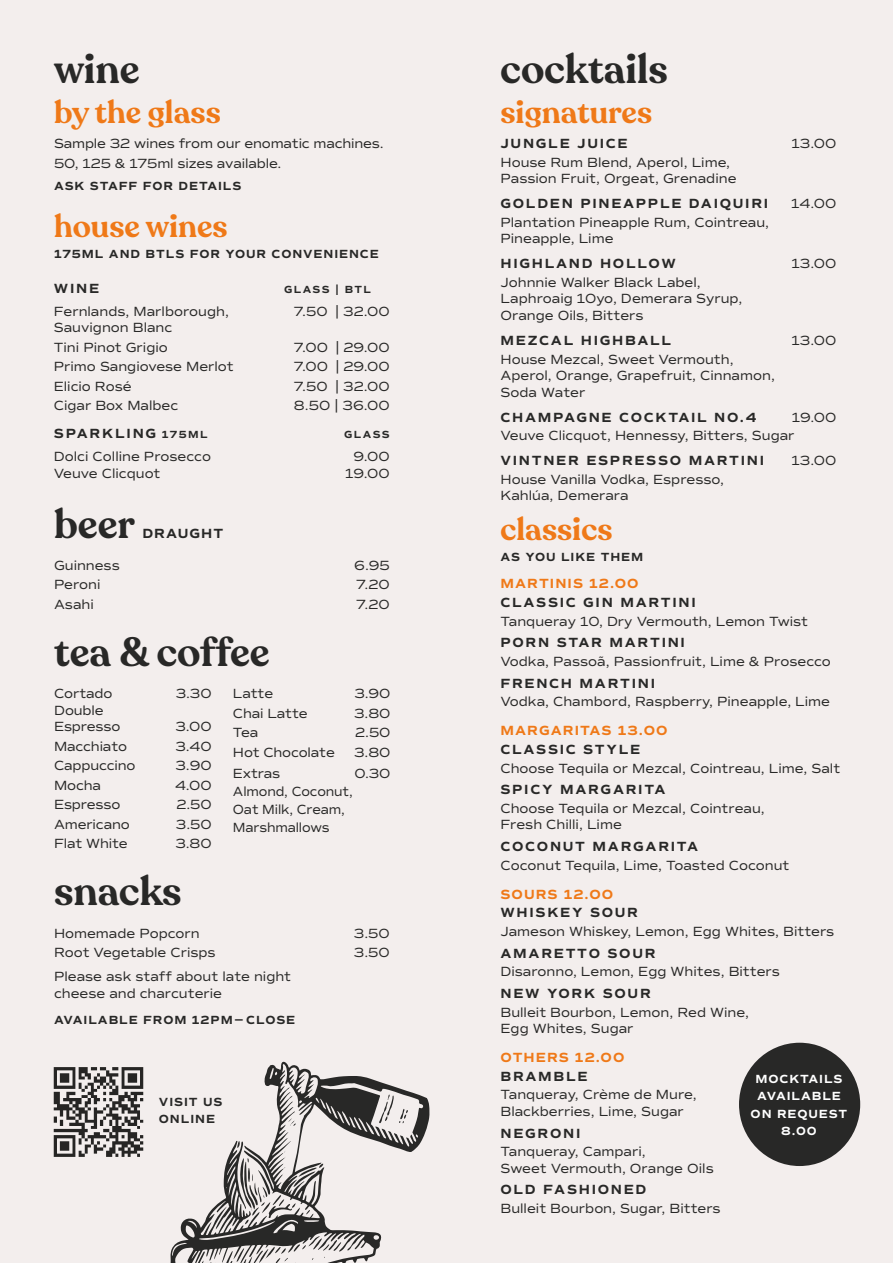
<style>
.page{position:relative;width:893px;height:1263px;background:#f3eeed}
.page>*{position:absolute;margin:0;border:0;box-sizing:border-box;transform-origin:0 0}
.t1{font:600 40.5px "Recoleta";color:#282827}
.t2{font:600 31.5px "Recoleta";color:#ef7918}
.t3{font:13.5px/16.5px "Commuters Sans";color:#282827}
.t4{font:700 13.5px "Commuters Sans";letter-spacing:.125em;color:#282827}
.t5{font:700 13.5px "Commuters Sans";letter-spacing:.075em;color:#ef7918}
.t6{font:13.5px/18px "Commuters Sans";color:#282827;scale:.96 1}
.t7{font:700 13.5px "Commuters Sans";letter-spacing:.075em;color:#282827}
.t8{font:700 12px/17.4px "Commuters Sans";letter-spacing:.075em;color:#282827}
.t9{font:700 12px/17.4px "Commuters Sans";letter-spacing:.075em;color:#fff;text-align:center}
.t10{font:700 10.5px "Commuters Sans";letter-spacing:.13em;color:#282827}
.s1{font-size:10.5px}
</style>
<div class="page">
<div style="left:739px;top:1043px;width:121px;height:123px;background:#282827;border-radius:50%"></div>
<svg style="left:53px;top:1061px;width:377px;height:202px"></svg>
<svg style="left:375px;top:1094px;width:33px;height:35px"></svg>
<svg style="left:288px;top:1118px;width:8px;height:8px"></svg>
<svg style="left:237px;top:1137px;width:86px;height:87px"></svg>
<svg style="left:193px;top:1251px;width:18px;height:12px"></svg>
<svg style="left:224px;top:1236px;width:117px;height:27px"></svg>
<h1 class="t1" style="left:54px;top:44px;width:87px">wine</h1>
<h1 class="t1" style="left:500px;top:44px;width:169px">cocktails</h1>
<h2 class="t2" style="left:54px;top:93px;width:168px">by the glass</h2>
<p class="t3" style="left:54px;top:134px;width:331px;line-height:19.6px">Sample 32 wines from our enomatic machines.<br>50, 125 &amp; 175ml sizes available.</p>
<p class="t8" style="left:54px;top:177px;width:189px">ASK STAFF FOR DETAILS</p>
<h2 class="t2" style="left:54px;top:206px;width:175px">house wines</h2>
<p class="t8" style="left:54px;top:245px;width:326px">175ML AND BTLS FOR YOUR CONVENIENCE</p>
<h2 class="t2" style="left:500px;top:93px;width:153px">signatures</h2>
<p class="t4" style="left:500px;top:135px;width:129px">JUNGLE JUICE</p>
<p class="t3" style="left:791px;top:135px;width:46px">13.00</p>
<p class="t3" style="left:500px;top:154px;width:237px">House Rum Blend, Aperol, Lime,<br>Passion Fruit, Orgeat, Grenadine</p>
<p class="t4" style="left:500px;top:195px;width:269px">GOLDEN PINEAPPLE DAIQUIRI</p>
<p class="t3" style="left:791px;top:195px;width:47px">14.00</p>
<p class="t3" style="left:500px;top:214px;width:270px">Plantation Pineapple Rum, Cointreau,<br>Pineapple, Lime</p>
<p class="t4" style="left:500px;top:255px;width:177px">HIGHLAND HOLLOW</p>
<p class="t3" style="left:791px;top:255px;width:46px">13.00</p>
<p class="t3" style="left:500px;top:274px;width:243px">Johnnie Walker Black Label,<br>Laphroaig 10yo, Demerara Syrup,<br>Orange Oils, Bitters</p>
<p class="t4" style="left:500px;top:332px;width:172px">MEZCAL HIGHBALL</p>
<p class="t3" style="left:791px;top:332px;width:46px">13.00</p>
<p class="t3" style="left:500px;top:351px;width:276px">House Mezcal, Sweet Vermouth,<br>Aperol, Orange, Grapefruit, Cinnamon,<br>Soda Water</p>
<p class="t4" style="left:500px;top:409px;width:257px">CHAMPAGNE COCKTAIL NO.4</p>
<p class="t4" style="left:54px;top:280px;width:47px">WINE</p>
<p class="t10" style="left:284px;top:283px;width:89px">GLASS | BTL</p>
<p class="t3" style="left:54px;top:303px;width:177px">Fernlands, Marlborough,</p>
<p class="t3" style="left:294px;top:303px;width:97px">7.50 | 32.00</p>
<p class="t3" style="left:54px;top:318px;width:120px;line-height:19.5px">Sauvignon Blanc<br>Tini Pinot Grigio</p>
<p class="t3" style="left:294px;top:339px;width:97px">7.00 | 29.00</p>
<p class="t3" style="left:54px;top:358px;width:181px">Primo Sangiovese Merlot</p>
<p class="t3" style="left:294px;top:358px;width:97px">7.00 | 29.00</p>
<p class="t3" style="left:54px;top:378px;width:79px">Elicio Rosé</p>
<p class="t3" style="left:294px;top:378px;width:97px">7.50 | 32.00</p>
<p class="t3" style="left:54px;top:397px;width:126px">Cigar Box Malbec</p>
<p class="t3" style="left:294px;top:397px;width:97px">8.50 | 36.00</p>
<p class="t4" style="left:54px;top:425px;width:155px">SPARKLING <span class="s1">175ML</span></p>
<p class="t10" style="left:344px;top:428px;width:47px">GLASS</p>
<p class="t3" style="left:54px;top:448px;width:159px">Dolci Colline Prosecco</p>
<p class="t3" style="left:354px;top:448px;width:38px">9.00</p>
<p class="t3" style="left:54px;top:465px;width:108px">Veuve Clicquot</p>
<p class="t3" style="left:345px;top:465px;width:46px">19.00</p>
<p class="t3" style="left:500px;top:408px;width:337px;line-height:18.6px;text-indent:291px">19.00<br>Veuve Clicquot, Hennessy, Bitters, Sugar</p>
<p class="t4" style="left:500px;top:452px;width:265px">VINTNER ESPRESSO MARTINI</p>
<p class="t3" style="left:791px;top:452px;width:46px">13.00</p>
<p class="t3" style="left:500px;top:471px;width:225px">House Vanilla Vodka, Espresso,<br>Kahlúa, Demerara</p>
<h2 class="t2" style="left:500px;top:510px;width:113px">classics</h2>
<p class="t8" style="left:500px;top:549px;width:144px">AS YOU LIKE THEM</p>
<p class="t5" style="left:500px;top:576px;width:140px">MARTINIS 12.OO</p>
<p class="t4" style="left:500px;top:594px;width:197px">CLASSIC GIN MARTINI</p>
<p class="t3" style="left:500px;top:613px;width:309px">Tanqueray 10, Dry Vermouth, Lemon Twist</p>
<p class="t4" style="left:500px;top:634px;width:186px">PORN STAR MARTINI</p>
<p class="t3" style="left:500px;top:653px;width:332px">Vodka, Passoã, Passionfruit, Lime &amp; Prosecco</p>
<p class="t4" style="left:500px;top:675px;width:156px">FRENCH MARTINI</p>
<p class="t3" style="left:500px;top:693px;width:331px">Vodka, Chambord, Raspberry, Pineapple, Lime</p>
<p class="t5" style="left:500px;top:722px;width:169px">MARGARITAS 13.OO</p>
<p class="t4" style="left:500px;top:741px;width:141px">CLASSIC STYLE</p>
<p class="t3" style="left:500px;top:760px;width:341px">Choose Tequila or Mezcal, Cointreau, Lime, Salt</p>
<p class="t4" style="left:500px;top:781px;width:166px">SPICY MARGARITA</p>
<p class="t3" style="left:500px;top:800px;width:266px">Choose Tequila or Mezcal, Cointreau,<br>Fresh Chilli, Lime</p>
<p class="t4" style="left:500px;top:838px;width:199px">COCONUT MARGARITA</p>
<p class="t3" style="left:500px;top:857px;width:291px">Coconut Tequila, Lime, Toasted Coconut</p>
<p class="t5" style="left:500px;top:886px;width:114px">SOURS 12.OO</p>
<p class="t4" style="left:500px;top:904px;width:139px">WHISKEY SOUR</p>
<p class="t3" style="left:500px;top:923px;width:335px">Jameson Whiskey, Lemon, Egg Whites, Bitters</p>
<p class="t4" style="left:500px;top:945px;width:157px">AMARETTO SOUR</p>
<p class="t3" style="left:500px;top:963px;width:281px">Disaronno, Lemon, Egg Whites, Bitters</p>
<p class="t4" style="left:500px;top:985px;width:152px">NEW YORK SOUR</p>
<p class="t3" style="left:500px;top:1004px;width:250px">Bulleit Bourbon, Lemon, Red Wine,<br>Egg Whites, Sugar</p>
<p class="t5" style="left:500px;top:1049px;width:125px">OTHERS 12.OO</p>
<p class="t4" style="left:500px;top:1068px;width:89px">BRAMBLE</p>
<p class="t3" style="left:500px;top:1087px;width:198px">Tanqueray, Crème de Mure,<br>Blackberries, Lime, Sugar</p>
<p class="t4" style="left:500px;top:1125px;width:81px">NEGRONI</p>
<p class="t3" style="left:500px;top:1143px;width:215px">Tanqueray, Campari,<br>Sweet Vermouth, Orange Oils</p>
<p class="t4" style="left:500px;top:1181px;width:148px">OLD FASHIONED</p>
<p class="t3" style="left:500px;top:1200px;width:222px">Bulleit Bourbon, Sugar, Bitters</p>
<h1 class="t1" style="left:54px;top:499px;width:82px">beer</h1>
<p class="t7" style="left:142px;top:525px;width:82px">DRAUGHT</p>
<p class="t3" style="left:54px;top:557px;width:67px">Guinness</p>
<p class="t3" style="left:354px;top:557px;width:37px">6.95</p>
<p class="t3" style="left:54px;top:576px;width:48px">Peroni</p>
<p class="t3" style="left:356px;top:576px;width:35px">7.20</p>
<p class="t3" style="left:54px;top:596px;width:41px">Asahi</p>
<p class="t3" style="left:356px;top:596px;width:35px">7.20</p>
<h1 class="t1" style="left:54px;top:627px;width:217px">tea &amp; coffee</h1>
<p class="t3" style="left:54px;top:685px;width:60px">Cortado</p>
<p class="t3" style="left:176px;top:685px;width:37px">3.30</p>
<p class="t3" style="left:54px;top:702px;width:68px">Double<br>Espresso</p>
<p class="t3" style="left:233px;top:685px;width:42px">Latte</p>
<p class="t3" style="left:354px;top:685px;width:38px">3.90</p>
<p class="t3" style="left:233px;top:705px;width:76px">Chai Latte</p>
<p class="t3" style="left:354px;top:705px;width:38px">3.80</p>
<p class="t3" style="left:233px;top:724px;width:27px">Tea</p>
<p class="t3" style="left:355px;top:724px;width:37px">2.50</p>
<p class="t3" style="left:233px;top:744px;width:103px">Hot Chocolate</p>
<p class="t3" style="left:354px;top:744px;width:38px">3.80</p>
<p class="t3" style="left:233px;top:765px;width:49px">Extras</p>
<p class="t3" style="left:354px;top:765px;width:38px">0.30</p>
<p class="t6" style="left:233px;top:782px;width:126px">Almond, Coconut,<br>Oat Milk, Cream,<br>Marshmallows</p>
<p class="t3" style="left:176px;top:718px;width:38px">3.00</p>
<p class="t3" style="left:54px;top:738px;width:74px">Macchiato</p>
<p class="t3" style="left:176px;top:738px;width:38px">3.40</p>
<p class="t3" style="left:54px;top:757px;width:83px">Cappuccino</p>
<p class="t3" style="left:176px;top:757px;width:38px">3.90</p>
<p class="t3" style="left:54px;top:777px;width:48px">Mocha</p>
<p class="t3" style="left:175px;top:777px;width:38px">4.00</p>
<p class="t3" style="left:54px;top:796px;width:68px">Espresso</p>
<p class="t3" style="left:176px;top:796px;width:37px">2.50</p>
<p class="t3" style="left:54px;top:816px;width:77px">Americano</p>
<p class="t3" style="left:176px;top:816px;width:37px">3.50</p>
<p class="t3" style="left:54px;top:835px;width:75px">Flat White</p>
<p class="t3" style="left:175px;top:835px;width:38px">3.80</p>
<h1 class="t1" style="left:54px;top:866px;width:129px">snacks</h1>
<p class="t3" style="left:54px;top:925px;width:147px">Homemade Popcorn</p>
<p class="t3" style="left:354px;top:925px;width:38px">3.50</p>
<p class="t3" style="left:54px;top:944px;width:163px">Root Vegetable Crisps</p>
<p class="t3" style="left:354px;top:944px;width:38px">3.50</p>
<p class="t3" style="left:54px;top:968px;width:239px">Please ask staff about late night cheese and charcuterie</p>
<p class="t8" style="left:54px;top:1011px;width:243px">AVAILABLE FROM 12PM–CLOSE</p>
<p class="t9" style="left:751px;top:1070px;width:98px">MOCKTAILS<br>AVAILABLE<br>ON REQUEST<br>8.00</p>
<p class="t8" style="left:159px;top:1093px;width:65px">VISIT US<br>ONLINE</p>
</div>
